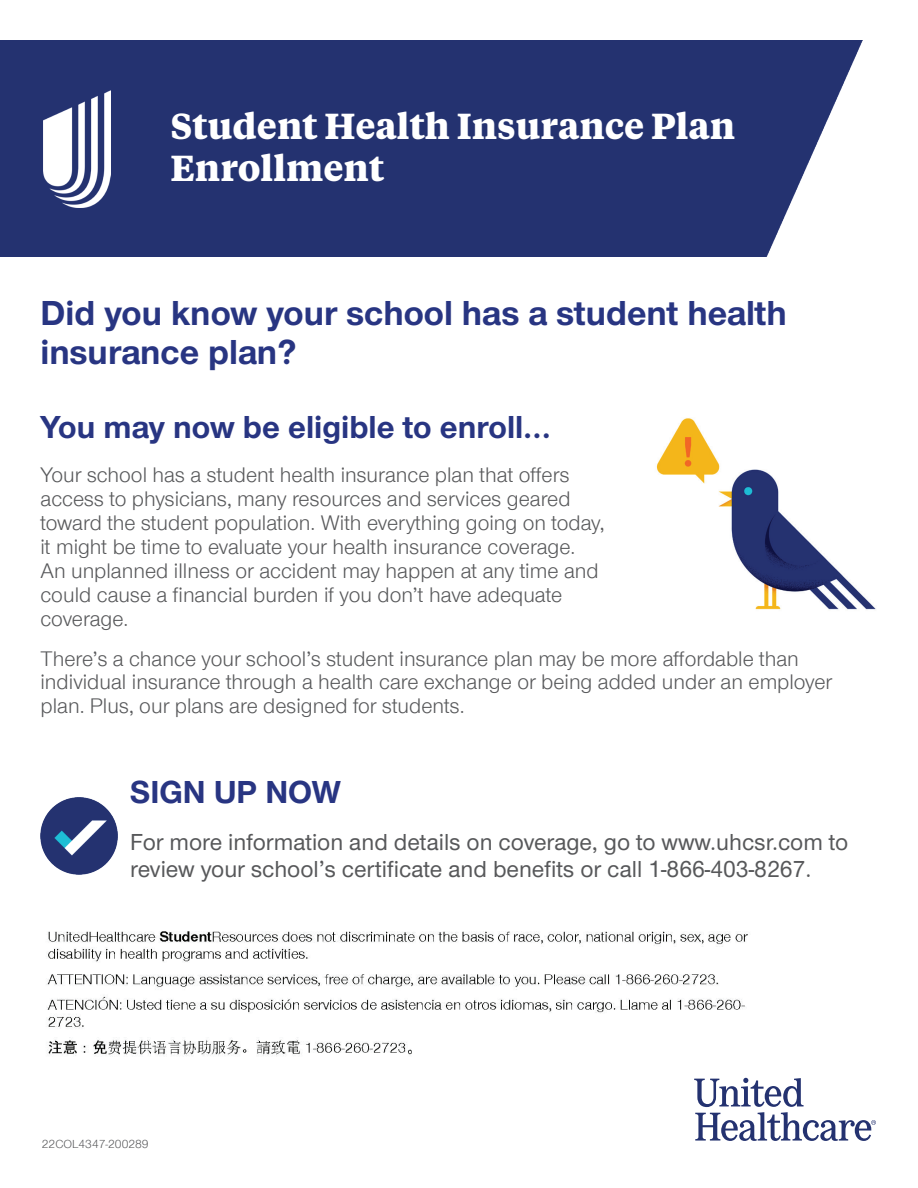
<style>
.page{position:relative;width:918px;height:1188px;background:#fff}
.page>*{position:absolute;margin:0;border:0;box-sizing:border-box;transform-origin:0 0}
.t1{font:700 36px/39px "UHC Sans";color:#283582}
.t2{font:700 36px/42px "UHC Serif Text";color:#fff}
.t3{font:700 33px "UHC Sans";color:#283582}
.t4{font:500 24px/27px "UHC Sans";color:#57585a}
.t5{font:21.75px/24px "UHC Sans";color:#57585a}
.t6{font:12px "UHC Sans";color:#57585a}
</style>
<div class="page">
<img style="left:656px;top:418px;width:220px;height:192px">
<div style="left:0;top:40px;width:862px;height:217px;background:#243270"></div>
<img style="left:43px;top:90px;width:68px;height:117px">
<img style="left:46px;top:931px;width:702px;height:125px">
<svg style="left:694px;top:1078px;width:182px;height:63px"></svg>
<img style="left:41px;top:798px;width:76px;height:76px">
<h1 class="t2" style="left:170px;top:104px;width:566px">Student Health Insurance Plan<br>Enrollment</h1>
<h1 class="t1" style="left:40px;top:293px;width:748px">Did you know your school has a student health insurance plan?</h1>
<h2 class="t3" style="left:40px;top:405px;width:512px">You may now be eligible to enroll...</h2>
<p class="t5" style="left:40px;top:462px;width:566px">Your school has a student health insurance plan that offers access to physicians, many resources and services geared toward the student population. With everything going on today, it might be time to evaluate your health insurance coverage.<br>An unplanned illness or accident may happen at any time and could cause a financial burden if you don’t have adequate coverage.</p>
<p class="t5" style="left:40px;top:646px;width:793px">There’s a chance your school’s student insurance plan may be more affordable than individual insurance through a health care exchange or being added under an employer plan. Plus, our plans are designed for students.</p>
<h2 class="t3" style="left:130px;top:769px;width:212px">SIGN UP NOW</h2>
<p class="t4" style="left:130px;top:827px;width:720px">For more information and details on coverage, go to www.uhcsr.com to review your school’s certificate and benefits or call 1-866-403-8267.</p>
<p class="t6" style="left:42px;top:1136px;width:108px">22COL4347-200289</p>
</div>
